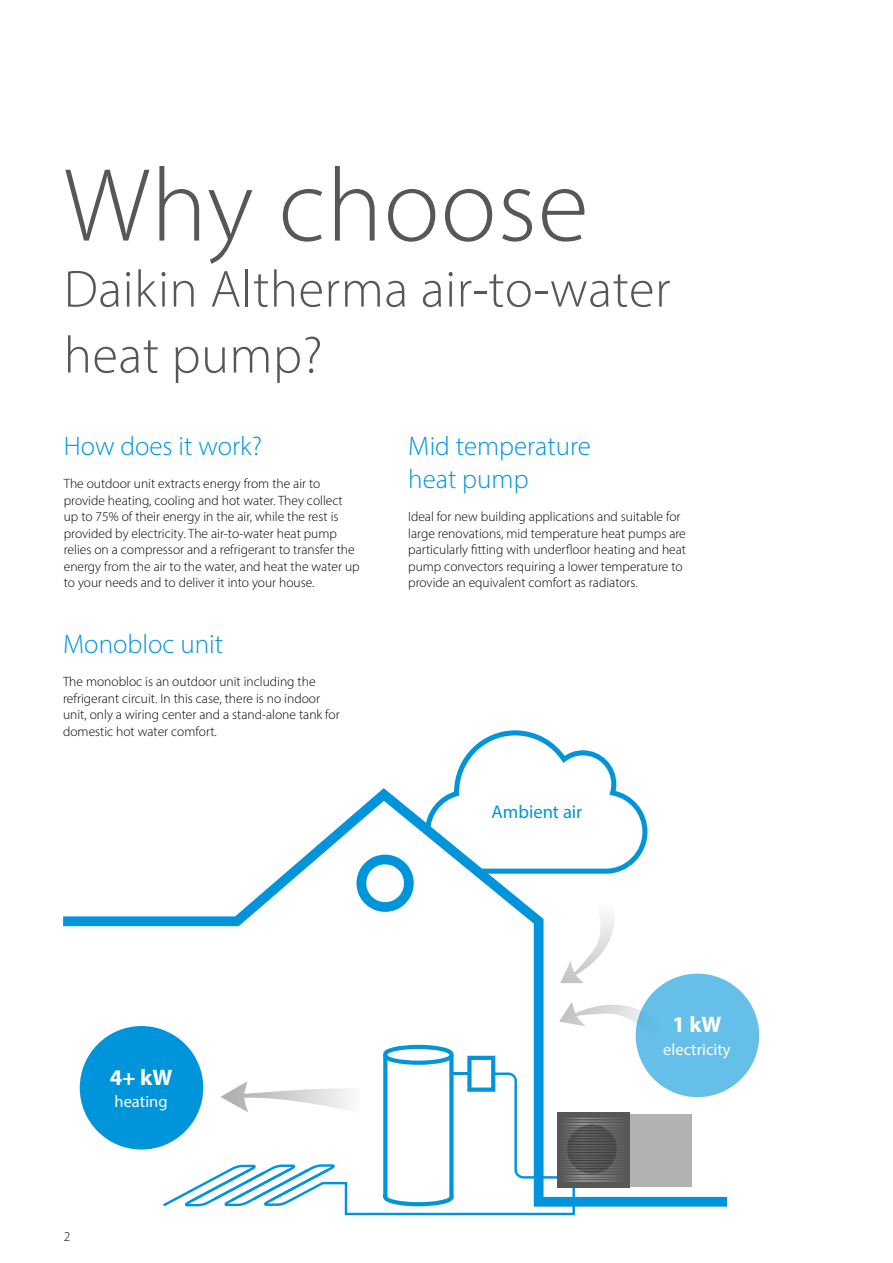
<style>
.page{position:relative;width:893px;height:1263px;background:#fff}
.page>*{position:absolute;margin:0;border:0;box-sizing:border-box;transform-origin:0 0}
.t1{font:300 105px "Myriad Pro";letter-spacing:.01em;color:#575756}
.t2{font:300 52.5px/66px "Myriad Pro";letter-spacing:.01em;color:#575756}
.t3{font:300 27px/33px "Myriad Pro";color:#0095db}
.t4{font:700 22.5px "Myriad Pro";color:#fff}
.t5{font:18.6px "Myriad Pro";color:#0095db}
.t6{font:16.5px "Myriad Pro";color:#fff}
.t7{font:300 13.5px/16.5px "Myriad Pro";color:#000}
</style>
<div class="page">
<svg style="left:63px;top:916px;width:664px;height:291px"></svg>
<div style="left:560px;top:1114px;width:132px;height:72px;background:#b3b2b2"></div>
<div style="left:80px;top:1026px;width:123px;height:123px;background:#0095db;border-radius:50%"></div>
<div style="left:636px;top:974px;width:123px;height:123px;background:#66bfe9;border-radius:50%"></div>
<svg style="left:163px;top:730px;width:504px;height:485px"></svg>
<h1 class="t1" style="left:64px;top:142px;width:526px">Why choose</h1>
<h2 class="t2" style="left:64px;top:256px;width:608px">Daikin Altherma air-to-water heat pump?</h2>
<h3 class="t3" style="left:64px;top:429px;width:200px">How does it work?</h3>
<p class="t7" style="left:64px;top:475px;width:297px">The outdoor unit extracts energy from the air to provide heating, cooling and hot water. They collect up to 75% of their energy in the air, while the rest is provided by electricity. The air-to-water heat pump relies on a compressor and a refrigerant to transfer the energy from the air to the water, and heat the water up to your needs and to deliver it into your house.</p>
<h3 class="t3" style="left:63px;top:627px;width:162px">Monobloc unit</h3>
<p class="t7" style="left:63px;top:673px;width:278px">The monobloc is an outdoor unit including the refrigerant circuit. In this case, there is no indoor unit, only a wiring center and a stand-alone tank for domestic hot water comfort.</p>
<h3 class="t3" style="left:408px;top:429px;width:184px">Mid temperature heat pump</h3>
<p class="t7" style="left:408px;top:508px;width:279px">Ideal for new building applications and suitable for large renovations, mid temperature heat pumps are particularly fitting with underfloor heating and heat pump convectors requiring a lower temperature to provide an equivalent comfort as radiators.</p>
<h3 class="t5" style="left:492px;top:800px;width:92px">Ambient air</h3>
<h3 class="t4" style="left:110px;top:1062px;width:64px">4+ kW</h3>
<p class="t6" style="left:115px;top:1091px;width:55px">heating</p>
<p class="t7" style="left:64px;top:1228px;width:8px">2</p>
<h3 class="t4" style="left:672px;top:1010px;width:51px">1 kW</h3>
<p class="t6" style="left:663px;top:1039px;width:69px">electricity</p>
</div>
